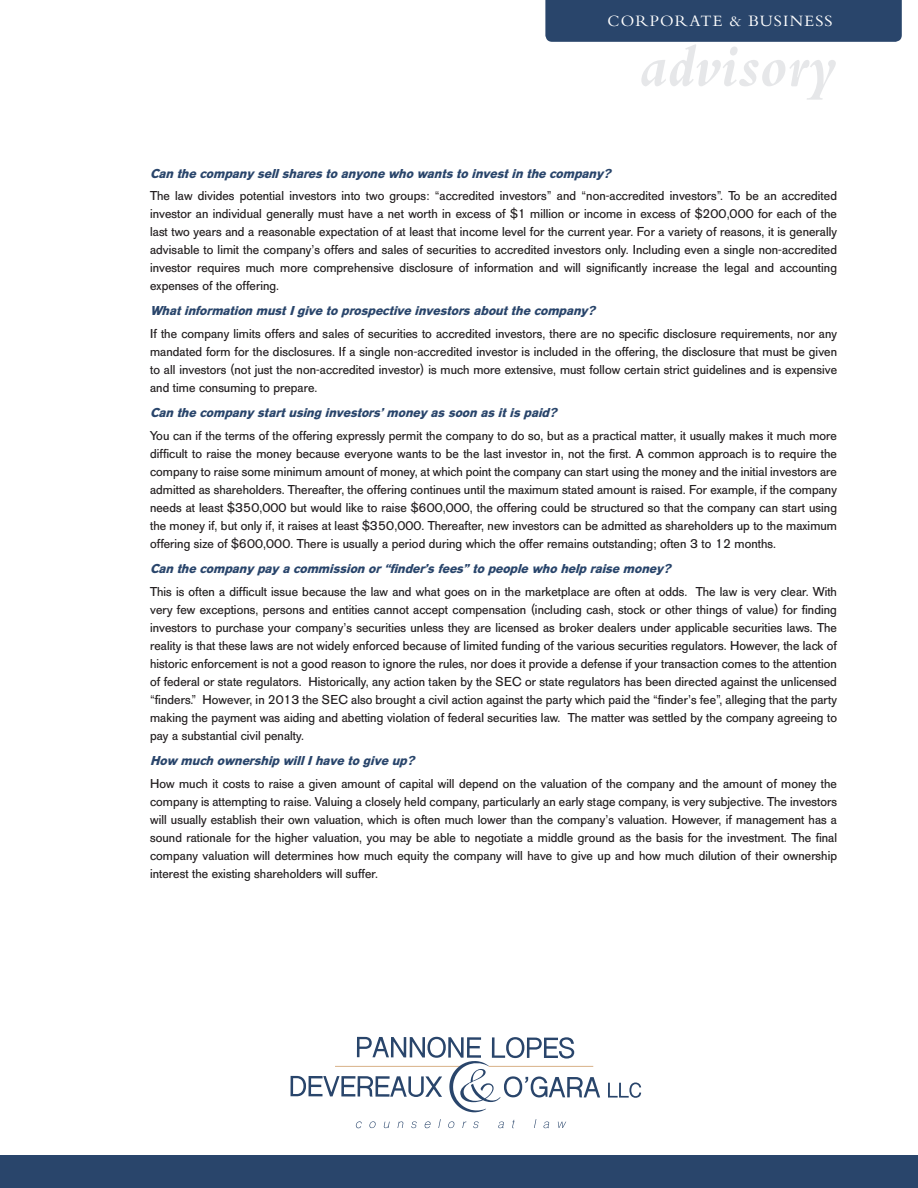
<style>
.page{position:relative;width:918px;height:1188px;background:#fff}
.page>*{position:absolute;margin:0;border:0;box-sizing:border-box;transform-origin:0 0}
.t1{font:italic 700 61.5px "Bembo";color:#e6e7e9}
.t2{font:16.5px "Bembo";letter-spacing:.07em;color:#fff}
.t3{font:12.75px/18px "AG Old Face";letter-spacing:.005em;color:#231f20;text-align:justify}
.t4{font:italic 700 12.75px "AG Old Face";color:#29456b}
</style>
<div class="page">
<div style="left:545px;top:0;width:357px;height:42px;background:#29456b"></div>
<div style="left:0;top:1156px;width:918px;height:32px;background:#29456b"></div>
<svg style="left:608px;top:1082px;width:33px;height:16px"></svg>
<svg style="left:291px;top:1037px;width:309px;height:76px"></svg>
<svg style="left:356px;top:1121px;width:6px;height:7px"></svg>
<svg style="left:369px;top:1121px;width:7px;height:7px"></svg>
<svg style="left:384px;top:1122px;width:6px;height:6px"></svg>
<svg style="left:398px;top:1121px;width:5px;height:7px"></svg>
<svg style="left:411px;top:1121px;width:6px;height:7px"></svg>
<svg style="left:425px;top:1121px;width:6px;height:7px"></svg>
<svg style="left:438px;top:1119px;width:3px;height:9px"></svg>
<svg style="left:448px;top:1121px;width:6px;height:7px"></svg>
<svg style="left:462px;top:1122px;width:4px;height:6px"></svg>
<svg style="left:473px;top:1121px;width:6px;height:7px"></svg>
<svg style="left:498px;top:1122px;width:6px;height:6px"></svg>
<svg style="left:512px;top:1120px;width:3px;height:8px"></svg>
<svg style="left:534px;top:1119px;width:2px;height:9px"></svg>
<svg style="left:543px;top:1122px;width:6px;height:6px"></svg>
<svg style="left:558px;top:1122px;width:8px;height:6px"></svg>
<p class="t2" style="left:608px;top:11px;width:227px">CORPORATE &amp; BUSINESS</p>
<p class="t1" style="left:640px;top:33px;width:199px">advisory</p>
<p class="t4" style="left:150px;top:165px;width:466px">Canthecompanysellsharestoanyonewhowantstoinvestinthecompany?</p>
<p class="t3" style="left:150px;top:187px;width:688px">The law divides potential investors into two groups: “accredited investors” and “non-accredited investors”. To be an accredited investor an individual generally must have a net worth in excess of $1 million or income in excess of $200,000 for each of the last two years and a reasonable expectation of at least that income level for the current year. For a variety of reasons, it is generally advisable to limit the company’s offers and sales of securities to accredited investors only. Including even a single non-accredited investor requires much more comprehensive disclosure of information and will significantly increase the legal and accounting expenses of the offering.</p>
<p class="t4" style="left:150px;top:303px;width:450px">WhatinformationmustIgivetoprospectiveinvestorsaboutthecompany?</p>
<p class="t3" style="left:150px;top:325px;width:688px">If the company limits offers and sales of securities to accredited investors, there are no specific disclosure requirements, nor any mandated form for the disclosures. If a single non-accredited investor is included in the offering, the disclosure that must be given to all investors (not just the non-accredited investor) is much more extensive, must follow certain strict guidelines and is expensive and time consuming to prepare.</p>
<p class="t4" style="left:150px;top:405px;width:412px">Canthecompanystartusinginvestors’moneyassoonasitispaid?</p>
<p class="t3" style="left:150px;top:427px;width:688px">You can if the terms of the offering expressly permit the company to do so, but as a practical matter, it usually makes it much more difficult to raise the money because everyone wants to be the last investor in, not the first. A common approach is to require the company to raise some minimum amount of money, at which point the company can start using the money and the initial investors are admitted as shareholders. Thereafter, the offering continues until the maximum stated amount is raised. For example, if the company needs at least $350,000 but would like to raise $600,000, the offering could be structured so that the company can start using the money if, but only if, it raises at least $350,000. Thereafter, new investors can be admitted as shareholders up to the maximum offering size of $600,000. There is usually a period during which the offer remains outstanding; often 3 to 12 months.</p>
<p class="t4" style="left:150px;top:561px;width:526px">Canthecompanypayacommissionor“finder’sfees”topeoplewhohelpraisemoney?</p>
<p class="t3" style="left:150px;top:583px;width:688px">This is often a difficult issue because the law and what goes on in the marketplace are often at odds. The law is very clear. With very few exceptions, persons and entities cannot accept compensation (including cash, stock or other things of value) for finding investors to purchase your company’s securities unless they are licensed as broker dealers under applicable securities laws. The reality is that these laws are not widely enforced because of limited funding of the various securities regulators. However, the lack of historic enforcement is not a good reason to ignore the rules, nor does it provide a defense if your transaction comes to the attention of federal or state regulators. Historically, any action taken by the SEC or state regulators has been directed against the unlicensed “finders.” However, in 2013 the SEC also brought a civil action against the party which paid the “finder’s fee”, alleging that the party making the payment was aiding and abetting violation of federal securities law. The matter was settled by the company agreeing to pay a substantial civil penalty.</p>
<p class="t4" style="left:150px;top:753px;width:269px">How muchownershipwillIhavetogiveup?</p>
<p class="t3" style="left:150px;top:775px;width:688px">How much it costs to raise a given amount of capital will depend on the valuation of the company and the amount of money the company is attempting to raise. Valuing a closely held company, particularly an early stage company, is very subjective. The investors will usually establish their own valuation, which is often much lower than the company’s valuation. However, if management has a sound rationale for the higher valuation, you may be able to negotiate a middle ground as the basis for the investment. The final company valuation will determines how much equity the company will have to give up and how much dilution of their ownership interest the existing shareholders will suffer.</p>
</div>
